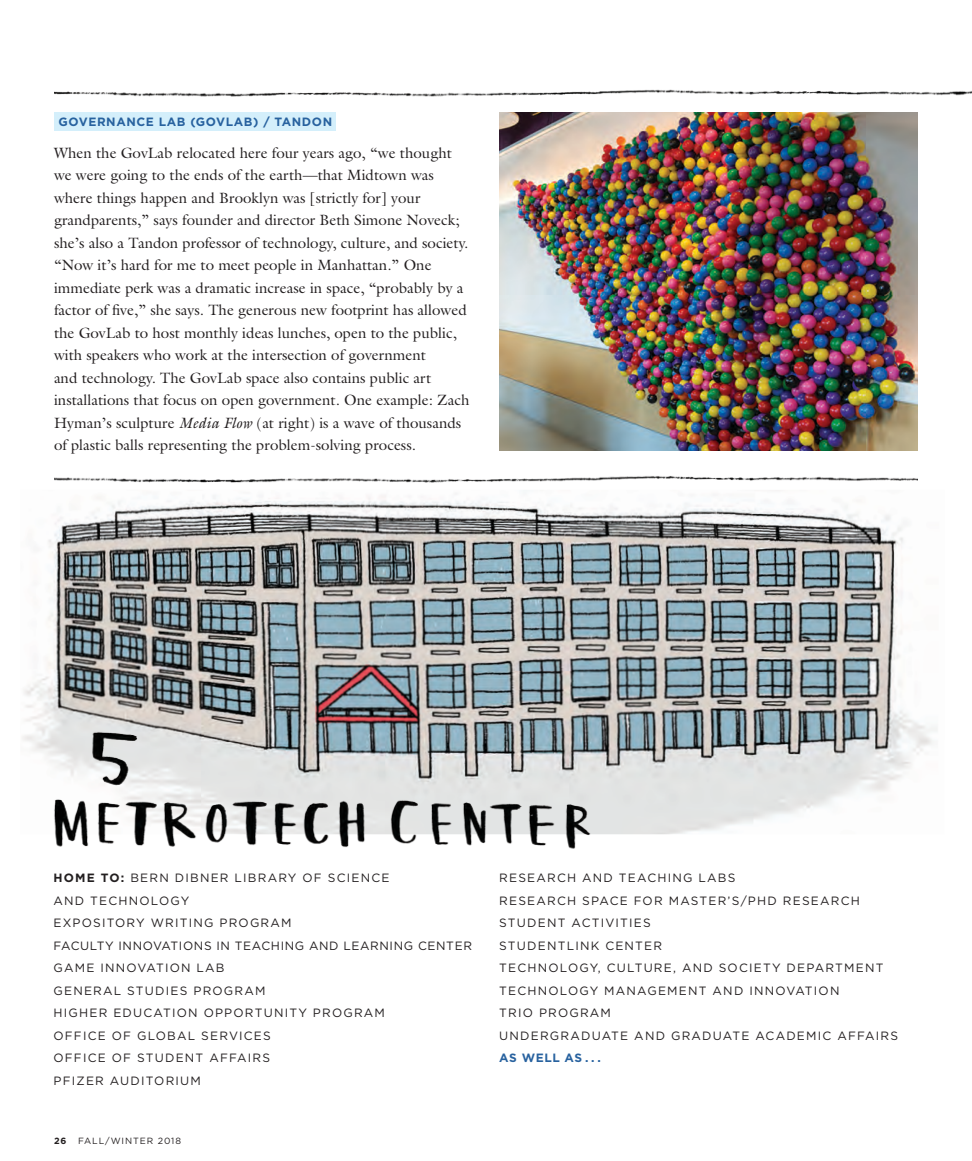
<style>
.page{position:relative;width:972px;height:1161px;background:#fff}
.page>*{position:absolute;margin:0;border:0;box-sizing:border-box;transform-origin:0 0}
.t1{font:15px/22.5px "Galliard Std";color:#231f20}
.t2{font:12px/22.5px "Gotham";letter-spacing:.1em;color:#231f20}
.t3{font:700 12px "Gotham";letter-spacing:.05em;color:#28629f}
.t4{font:9px "Gotham";letter-spacing:.1em;color:#231f20}
.t5{font:700 9px "Gotham";color:#231f20}
.s1{font-style:italic}
.s2{font-weight:700}
</style>
<div class="page">
<div style="left:54px;top:112px;width:282px;height:19px;background:#d4effb"></div>
<img style="left:54px;top:89px;width:918px;height:8px">
<img style="left:54px;top:476px;width:864px;height:7px">
<img style="left:22px;top:490px;width:915px;height:330px">
<img style="left:50px;top:767px;width:706px;height:82px">
<img style="left:77px;top:693px;width:82px;height:105px">
<img style="left:500px;top:112px;width:418px;height:338px">
<p class="t3" style="left:58px;top:114px;width:275px">GOVERNANCE LAB (GOVLAB) / TANDON</p>
<p class="t1" style="left:54px;top:141px;width:417px">When the GovLab relocated here four years ago, “we thought we were going to the ends of the earth—that Midtown was where things happen and Brooklyn was [strictly for] your grandparents,” says founder and director Beth Simone Noveck; she’s also a Tandon professor of technology, culture, and society. “Now it’s hard for me to meet people in Manhattan.” One immediate perk was a dramatic increase in space, “probably by a factor of five,” she says. The generous new footprint has allowed the GovLab to host monthly ideas lunches, open to the public, with speakers who work at the intersection of government<br>and technology. The GovLab space also contains public art installations that focus on open government. One example: Zach Hyman’s sculpture <span class="s1">Media Flow</span> (at right) is a wave of thousands of plastic balls representing the problem-solving process.</p>
<p class="t2" style="left:54px;top:866px;width:420px"><span class="s2">HOME TO:</span> BERN DIBNER LIBRARY OF SCIENCE<br>AND TECHNOLOGY<br>EXPOSITORY WRITING PROGRAM<br>FACULTY INNOVATIONS IN TEACHING AND LEARNING CENTER<br>GAME INNOVATION LAB</p>
<p class="t2" style="left:54px;top:979px;width:333px">GENERAL STUDIES PROGRAM<br>HIGHER EDUCATION OPPORTUNITY PROGRAM<br>OFFICE OF GLOBAL SERVICES</p>
<p class="t2" style="left:54px;top:1046px;width:218px">OFFICE OF STUDENT AFFAIRS<br>PFIZER AUDITORIUM</p>
<p class="t5" style="left:54px;top:1135px;width:14px">26</p>
<p class="t4" style="left:78px;top:1135px;width:104px">FALL/WINTER 2018</p>
<p class="t2" style="left:499px;top:866px;width:362px">RESEARCH AND TEACHING LABS<br>RESEARCH SPACE FOR MASTER’S/PHD RESEARCH</p>
<p class="t2" style="left:499px;top:911px;width:153px">STUDENT ACTIVITIES</p>
<p class="t2" style="left:499px;top:934px;width:164px">STUDENTLINK CENTER</p>
<p class="t2" style="left:499px;top:956px;width:386px">TECHNOLOGY, CULTURE, AND SOCIETY DEPARTMENT</p>
<p class="t2" style="left:499px;top:979px;width:342px">TECHNOLOGY MANAGEMENT AND INNOVATION<br>TRIO PROGRAM</p>
<p class="t2" style="left:499px;top:1024px;width:400px">UNDERGRADUATE AND GRADUATE ACADEMIC AFFAIRS</p>
<p class="t3" style="left:499px;top:1050px;width:103px">AS WELL AS . . .</p>
</div>
